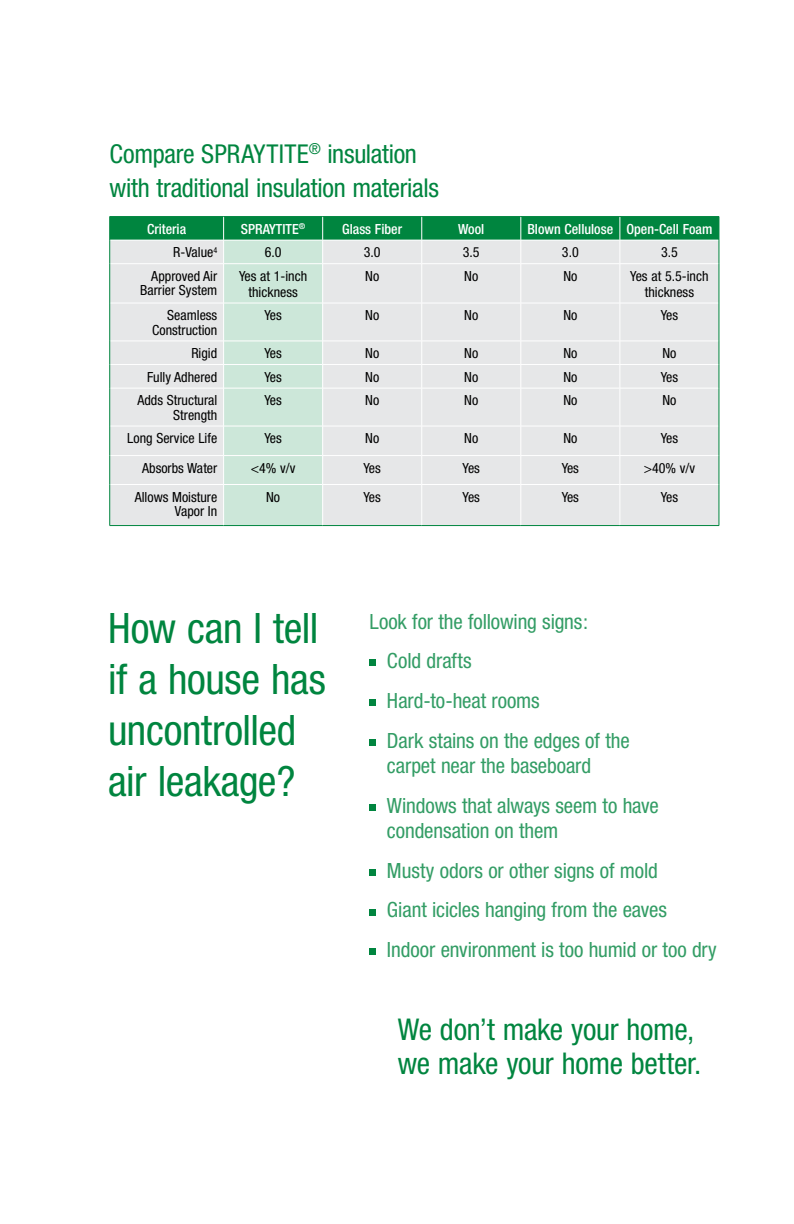
<style>
.page{position:relative;width:794px;height:1224px;background:#fff}
.page>*{position:absolute;margin:0;border:0;box-sizing:border-box;transform-origin:0 0}
.t1{font:condensed 42px/51px "Helvetica Neue";letter-spacing:-.01em;color:#00853f}
.t2{font:condensed 30px/34px "Helvetica Neue";letter-spacing:-.01em;color:#00853f}
.t3{font:condensed 26px/34px "Helvetica Neue";letter-spacing:-.01em;color:#00853f}
.t4{font:condensed 21px/39.8px "Helvetica Neue";letter-spacing:-.005em;color:#339d65}
.t5{font:condensed 14px/14.4px "Helvetica Neue";color:#000;text-align:right}
.t6{font:500 condensed 14px "Helvetica Neue";color:#fff}
</style>
<div class="page">
<div style="left:369px;top:660px;width:7px;height:6px;background:#00853f"></div>
<div style="left:369px;top:699px;width:7px;height:7px;background:#00853f"></div>
<div style="left:369px;top:739px;width:7px;height:7px;background:#00853f"></div>
<div style="left:369px;top:804px;width:7px;height:7px;background:#00853f"></div>
<div style="left:369px;top:869px;width:7px;height:7px;background:#00853f"></div>
<div style="left:369px;top:909px;width:7px;height:6px;background:#00853f"></div>
<div style="left:369px;top:948px;width:7px;height:7px;background:#00853f"></div>
<hr style="left:109px;top:216px;width:114px;height:1px;background:#00853f">
<hr style="left:223px;top:216px;width:99px;height:1px;background:#00853f">
<hr style="left:322px;top:216px;width:99px;height:1px;background:#00853f">
<hr style="left:421px;top:216px;width:99px;height:1px;background:#00853f">
<hr style="left:520px;top:216px;width:99px;height:1px;background:#00853f">
<hr style="left:619px;top:216px;width:100px;height:1px;background:#00853f">
<svg style="left:109px;top:217px;width:610px;height:308px;background:#d1e0da"></svg>
<hr style="left:109px;top:485px;width:1px;height:40px;background:#00853f">
<hr style="left:718px;top:485px;width:1px;height:40px;background:#00853f">
<hr style="left:109px;top:525px;width:114px;height:1px;background:#00853f">
<hr style="left:223px;top:525px;width:99px;height:1px;background:#00853f">
<hr style="left:322px;top:525px;width:99px;height:1px;background:#00853f">
<hr style="left:421px;top:525px;width:99px;height:1px;background:#00853f">
<hr style="left:520px;top:525px;width:99px;height:1px;background:#00853f">
<hr style="left:619px;top:525px;width:100px;height:1px;background:#00853f">
<h3 class="t3" style="left:109px;top:137px;width:331px">Compare SPRAYTITE<sup>®</sup> insulation with traditional insulation materials</h3>
<p class="t6" style="left:147px;top:221px;width:41px">Criteria</p>
<p class="t6" style="left:241px;top:221px;width:66px">SPRAYTITE<sup>®</sup></p>
<p class="t6" style="left:342px;top:221px;width:61px">Glass Fiber</p>
<p class="t6" style="left:458px;top:221px;width:28px">Wool</p>
<p class="t6" style="left:527px;top:221px;width:186px">Blown Cellulose Open-Cell Foam</p>
<p class="t5" style="left:173px;top:245px;width:46px">R-Value<sup>4</sup></p>
<p class="t5" style="left:265px;top:245px;width:18px">6.0</p>
<p class="t5" style="left:364px;top:245px;width:18px">3.0</p>
<p class="t5" style="left:463px;top:245px;width:18px">3.5</p>
<p class="t5" style="left:562px;top:245px;width:18px">3.0</p>
<p class="t5" style="left:661px;top:245px;width:18px">3.5</p>
<p class="t5" style="left:140px;top:269px;width:78px">Approved Air<br>Barrier System</p>
<p class="t5" style="left:239px;top:268px;width:70px;line-height:15.8px;text-align:center">Yes at 1-inch thickness</p>
<p class="t5" style="left:365px;top:269px;width:15px">No</p>
<p class="t5" style="left:464px;top:269px;width:15px">No</p>
<p class="t5" style="left:563px;top:269px;width:15px">No</p>
<p class="t5" style="left:630px;top:268px;width:80px;line-height:15.8px;text-align:center">Yes at 5.5-inch thickness</p>
<p class="t5" style="left:152px;top:308px;width:67px">Seamless<br>Construction</p>
<p class="t5" style="left:264px;top:308px;width:19px">Yes</p>
<p class="t5" style="left:365px;top:308px;width:15px">No</p>
<p class="t5" style="left:464px;top:308px;width:15px">No</p>
<p class="t5" style="left:563px;top:308px;width:15px">No</p>
<p class="t5" style="left:660px;top:308px;width:19px">Yes</p>
<p class="t5" style="left:191px;top:346px;width:27px">Rigid</p>
<p class="t5" style="left:264px;top:346px;width:19px">Yes</p>
<p class="t5" style="left:365px;top:346px;width:15px">No</p>
<p class="t5" style="left:464px;top:346px;width:15px">No</p>
<p class="t5" style="left:563px;top:346px;width:15px">No</p>
<p class="t5" style="left:662px;top:346px;width:15px">No</p>
<p class="t5" style="left:147px;top:370px;width:72px">Fully Adhered</p>
<p class="t5" style="left:264px;top:370px;width:19px">Yes</p>
<p class="t5" style="left:365px;top:370px;width:15px">No</p>
<p class="t5" style="left:464px;top:370px;width:15px">No</p>
<p class="t5" style="left:563px;top:370px;width:15px">No</p>
<p class="t5" style="left:660px;top:370px;width:19px">Yes</p>
<p class="t5" style="left:137px;top:393px;width:81px">Adds Structural<br>Strength</p>
<p class="t5" style="left:264px;top:393px;width:19px">Yes</p>
<p class="t5" style="left:365px;top:393px;width:15px">No</p>
<p class="t5" style="left:464px;top:393px;width:15px">No</p>
<p class="t5" style="left:563px;top:393px;width:15px">No</p>
<p class="t5" style="left:662px;top:393px;width:15px">No</p>
<p class="t5" style="left:127px;top:431px;width:91px">Long Service Life</p>
<p class="t5" style="left:264px;top:431px;width:19px">Yes</p>
<p class="t5" style="left:365px;top:431px;width:15px">No</p>
<p class="t5" style="left:464px;top:431px;width:15px">No</p>
<p class="t5" style="left:563px;top:431px;width:15px">No</p>
<p class="t5" style="left:660px;top:431px;width:19px">Yes</p>
<p class="t5" style="left:142px;top:461px;width:77px">Absorbs Water</p>
<p class="t5" style="left:251px;top:461px;width:46px">&lt;4% v/v</p>
<p class="t5" style="left:363px;top:461px;width:19px">Yes</p>
<p class="t5" style="left:462px;top:461px;width:19px">Yes</p>
<p class="t5" style="left:561px;top:461px;width:19px">Yes</p>
<p class="t5" style="left:643px;top:461px;width:53px">&gt;40% v/v</p>
<p class="t5" style="left:135px;top:490px;width:84px">Allows Moisture<br>Vapor In</p>
<p class="t5" style="left:266px;top:490px;width:15px">No</p>
<p class="t5" style="left:363px;top:490px;width:19px">Yes</p>
<p class="t5" style="left:462px;top:490px;width:19px">Yes</p>
<p class="t5" style="left:561px;top:490px;width:19px">Yes</p>
<p class="t5" style="left:660px;top:490px;width:19px">Yes</p>
<h1 class="t1" style="left:108px;top:602px;width:219px">How can I tell if a house has uncontrolled air leakage?</h1>
<h3 class="t4" style="left:387px;top:601px;width:244px;text-indent:-17px">Look for the following signs:<br>Cold drafts<br>Hard-to-heat rooms<br>Dark stains on the edges of the</h3>
<h3 class="t4" style="left:387px;top:746px;width:273px">carpet near the baseboard<br>Windows that always seem to have</h3>
<h3 class="t4" style="left:387px;top:811px;width:331px">condensation on them<br>Musty odors or other signs of mold<br>Giant icicles hanging from the eaves Indoor environment is too humid or too dry</h3>
<h2 class="t2" style="left:397px;top:1012px;width:305px">We don’t make your home, we make your home better.</h2>
</div>
